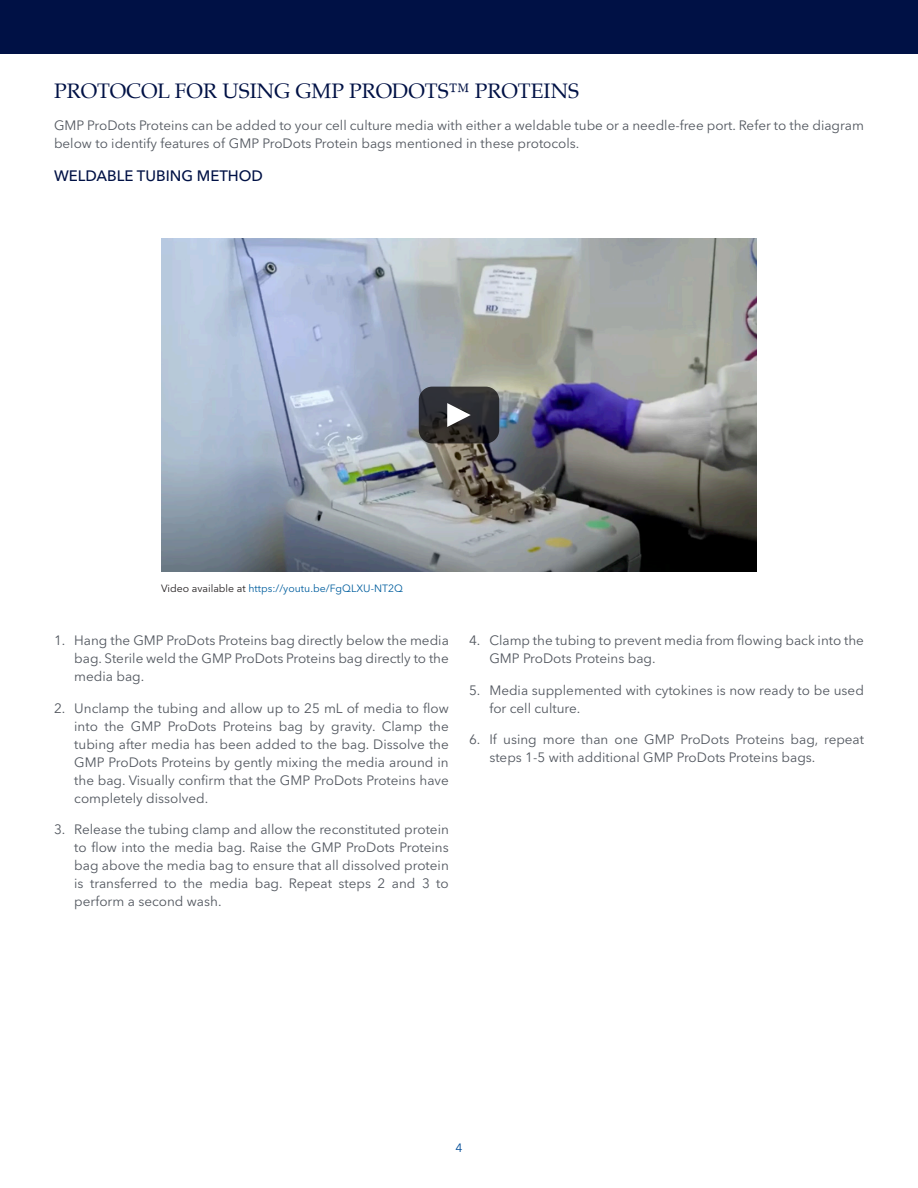
<style>
.page{position:relative;width:918px;height:1188px;background:#fff}
.page>*{position:absolute;margin:0;border:0;box-sizing:border-box;transform-origin:0 0}
.NL_Headline{font:21px "Palatino";color:#001145}
.NL_Subheading{font:500 15px "Avenir Next LT Pro";color:#001145}
.NL_Body_Copy{font:13.5px/18px "Avenir Next LT Pro";color:#52575f}
.t1{font:12px "Avenir Next LT Pro";color:#004c97}
.NL_Legend{font:10.5px "Avenir Next LT Pro";color:#005e9e}
.s1{color:#231f20}
</style>
<div class="page">
<div style="left:0;top:0;width:918px;height:54px;background:#001145"></div>
<img style="left:161px;top:238px;width:596px;height:333px">
<svg style="left:419px;top:387px;width:80px;height:56px;background:#2c2b2d"></svg>
<svg style="left:447px;top:403px;width:24px;height:24px"></svg>
<p class="NL_Headline" style="left:54px;top:74px;width:527px">PROTOCOL FOR USING GMP PRODOTS™ PROTEINS</p>
<p class="NL_Body_Copy" style="left:54px;top:116px;width:811px">GMP ProDots Proteins can be added to your cell culture media with either a weldable tube or a needle-free port. Refer to the diagram below to identify features of GMP ProDots Protein bags mentioned in these protocols.</p>
<p class="NL_Subheading" style="left:54px;top:167px;width:211px">WELDABLE TUBING METHOD</p>
<p class="NL_Legend" style="left:161px;top:582px;width:243px"><span class="s1">Video available at</span> https://youtu.be/FgQLXU-NT2Q</p>
<p class="NL_Body_Copy" style="left:74px;top:632px;width:376px;text-align:justify;text-indent:-20px">1. Hang the GMP ProDots Proteins bag directly below the media bag. Sterile weld the GMP ProDots Proteins bag directly to the media bag.</p>
<p class="NL_Body_Copy" style="left:74px;top:699px;width:376px;text-align:justify;text-indent:-20px">2. Unclamp the tubing and allow up to 25 mL of media to flow into the GMP ProDots Proteins bag by gravity. Clamp the tubing after media has been added to the bag. Dissolve the GMP ProDots Proteins by gently mixing the media around in the bag. Visually confirm that the GMP ProDots Proteins have completely dissolved.</p>
<p class="NL_Body_Copy" style="left:74px;top:821px;width:376px;text-align:justify;text-indent:-20px">3. Release the tubing clamp and allow the reconstituted protein to flow into the media bag. Raise the GMP ProDots Proteins bag above the media bag to ensure that all dissolved protein is transferred to the media bag. Repeat steps 2 and 3 to perform a second wash.</p>
<p class="NL_Body_Copy" style="left:489px;top:632px;width:376px;text-indent:-20px">4. Clamp the tubing to prevent media from flowing back into the<br>GMP ProDots Proteins bag.</p>
<p class="NL_Body_Copy" style="left:489px;top:681px;width:376px;text-indent:-20px">5. Media supplemented with cytokines is now ready to be used for cell culture.</p>
<p class="NL_Body_Copy" style="left:489px;top:731px;width:376px;text-indent:-20px">6. If using more than one GMP ProDots Proteins bag, repeat steps 1-5 with additional GMP ProDots Proteins bags.</p>
<p class="t1" style="left:456px;top:1140px;width:8px">4</p>
</div>
